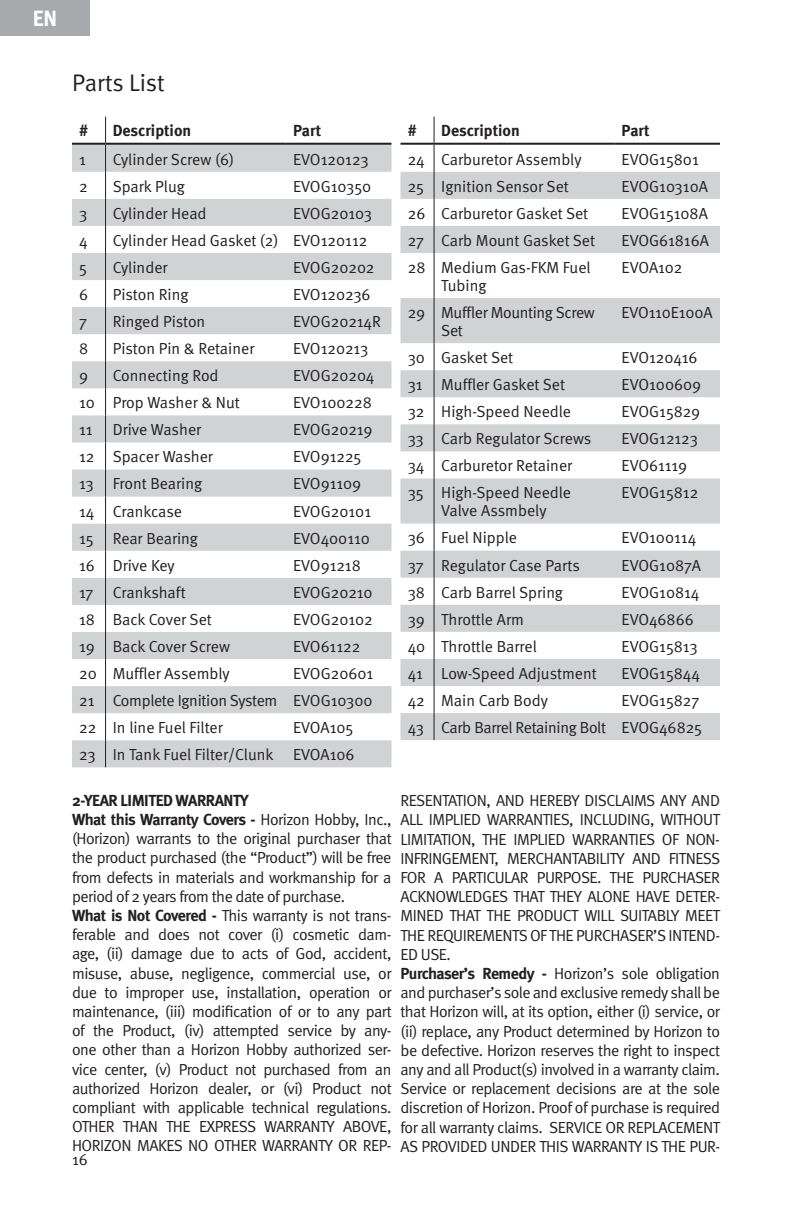
<style>
.page{position:relative;width:792px;height:1224px;background:#fff}
.page>*{position:absolute;margin:0;border:0;box-sizing:border-box;transform-origin:0 0}
.t1{font:24px "Meta Normal";color:#231f20}
.t2{font:700 22px "Meta";color:#fff}
.t3{font:16px/19.2px "Meta Normal";letter-spacing:-.03em;color:#231f20}
.t4{font:16px/18px "Meta Normal";color:#231f20;text-align:right}
.t5{font:16px "Meta Normal";letter-spacing:-.005em;color:#231f20}
.t6{font:700 16px/19.2px "Meta";letter-spacing:-.03em;color:#231f20}
.t7{font:700 16px "Meta";color:#231f20}
.t8{font:16px "Meta Normal";letter-spacing:-.01em;color:#231f20}
.s1{font-family:"Meta Normal";font-weight:400}
.s2{font-family:"Meta";font-weight:700}
</style>
<div class="page">
<div style="left:0;top:0;width:90px;height:36px;background:#a8a9ad"></div>
<svg style="left:72px;top:145px;width:320px;height:622px;fill:#d1d2d4"></svg>
<svg style="left:105px;top:117px;width:1px;height:650px"></svg>
<hr style="left:72px;top:143px;width:34px;height:2px;background:#231f20">
<hr style="left:106px;top:143px;width:180px;height:2px;background:#231f20">
<hr style="left:286px;top:143px;width:106px;height:2px;background:#231f20">
<svg style="left:400px;top:172px;width:320px;height:568px;fill:#d1d2d4"></svg>
<svg style="left:434px;top:117px;width:1px;height:136px"></svg>
<hr style="left:434px;top:253px;width:1px;height:45px;background:#231f20">
<hr style="left:434px;top:298px;width:1px;height:45px;background:#231f20">
<svg style="left:434px;top:343px;width:1px;height:136px"></svg>
<hr style="left:434px;top:479px;width:1px;height:45px;background:#231f20">
<svg style="left:434px;top:524px;width:1px;height:216px"></svg>
<hr style="left:400px;top:143px;width:34px;height:2px;background:#231f20">
<hr style="left:434px;top:143px;width:180px;height:2px;background:#231f20">
<hr style="left:614px;top:143px;width:106px;height:2px;background:#231f20">
<h2 class="t2" style="left:33px;top:5px;width:26px">EN</h2>
<h1 class="t1" style="left:72px;top:69px;width:94px">Parts List</h1>
<p class="t6" style="left:79px;top:121px;width:10px">#</p>
<p class="t7" style="left:113px;top:121px;width:80px">Description</p>
<p class="t6" style="left:293px;top:121px;width:30px">Part</p>
<p class="t3" style="left:79px;top:149px;width:8px">1</p>
<p class="t4" style="left:113px;top:150px;width:123px">Cylinder Screw (6)</p>
<p class="t4" style="left:293px;top:150px;width:77px">EVO120123</p>
<p class="t3" style="left:79px;top:176px;width:10px">2</p>
<p class="t4" style="left:113px;top:177px;width:74px">Spark Plug</p>
<p class="t4" style="left:293px;top:177px;width:80px">EVOG10350</p>
<p class="t3" style="left:79px;top:203px;width:10px">3</p>
<p class="t4" style="left:113px;top:204px;width:95px">Cylinder Head</p>
<p class="t4" style="left:293px;top:204px;width:81px">EVOG20103</p>
<p class="t3" style="left:79px;top:230px;width:10px">4</p>
<p class="t4" style="left:113px;top:231px;width:256px">Cylinder Head Gasket (2) EVO120112</p>
<p class="t3" style="left:79px;top:258px;width:9px">5</p>
<p class="t4" style="left:113px;top:258px;width:56px">Cylinder</p>
<p class="t4" style="left:293px;top:258px;width:83px">EVOG20202</p>
<p class="t3" style="left:79px;top:285px;width:11px">6</p>
<p class="t4" style="left:113px;top:285px;width:77px">Piston Ring</p>
<p class="t4" style="left:293px;top:285px;width:79px">EVO120236</p>
<p class="t3" style="left:79px;top:312px;width:9px">7</p>
<p class="t4" style="left:113px;top:312px;width:94px">Ringed Piston</p>
<p class="t4" style="left:293px;top:312px;width:89px">EVOG20214R</p>
<p class="t3" style="left:79px;top:339px;width:11px">8</p>
<p class="t4" style="left:113px;top:339px;width:143px">Piston Pin &amp; Retainer</p>
<p class="t5" style="left:293px;top:339px;width:77px">EVO120213</p>
<p class="t3" style="left:79px;top:366px;width:11px">9</p>
<p class="t4" style="left:113px;top:366px;width:107px">Connecting Rod</p>
<p class="t4" style="left:293px;top:366px;width:83px">EVOG20204</p>
<p class="t4" style="left:79px;top:394px;width:162px">10 Prop Washer &amp; Nut</p>
<p class="t4" style="left:293px;top:394px;width:80px">EVO100228</p>
<p class="t3" style="left:79px;top:420px;width:15px">11</p>
<p class="t4" style="left:113px;top:421px;width:90px">Drive Washer</p>
<p class="t5" style="left:293px;top:421px;width:81px">EVOG20219</p>
<p class="t4" style="left:79px;top:448px;width:135px">12 Spacer Washer</p>
<p class="t4" style="left:293px;top:448px;width:70px">EVO91225</p>
<p class="t4" style="left:79px;top:475px;width:124px">13 Front Bearing</p>
<p class="t4" style="left:293px;top:475px;width:70px">EVO91109</p>
<p class="t8" style="left:79px;top:502px;width:104px">14 Crankcase</p>
<p class="t4" style="left:293px;top:502px;width:80px">EVOG20101</p>
<p class="t5" style="left:79px;top:529px;width:120px">15 Rear Bearing</p>
<p class="t4" style="left:293px;top:529px;width:79px">EVO400110</p>
<p class="t4" style="left:79px;top:556px;width:97px">16 Drive Key</p>
<p class="t4" style="left:293px;top:556px;width:69px">EVO91218</p>
<p class="t5" style="left:79px;top:583px;width:108px">17 Crankshaft</p>
<p class="t4" style="left:293px;top:583px;width:81px">EVOG20210</p>
<p class="t5" style="left:79px;top:610px;width:134px">18 Back Cover Set</p>
<p class="t4" style="left:293px;top:610px;width:81px">EVOG20102</p>
<p class="t5" style="left:79px;top:637px;width:152px">19 Back Cover Screw</p>
<p class="t4" style="left:293px;top:637px;width:69px">EVO61122</p>
<p class="t4" style="left:79px;top:664px;width:152px">20 Muffler Assembly</p>
<p class="t3" style="left:79px;top:660px;width:296px;line-height:27px;text-align:justify;text-indent:214px">EVOG20601<br>21 Complete Ignition System EVOG10300<br>22 In line Fuel Filter</p>
<p class="t4" style="left:79px;top:714px;width:277px;line-height:27px">EVOA105<br>23 In Tank Fuel Filter/Clunk EVOA106</p>
<p class="t6" style="left:408px;top:121px;width:10px">#</p>
<p class="t7" style="left:441px;top:121px;width:80px">Description</p>
<p class="t6" style="left:622px;top:121px;width:30px">Part</p>
<p class="t4" style="left:408px;top:150px;width:175px">24 Carburetor Assembly</p>
<p class="t4" style="left:622px;top:150px;width:79px">EVOG15801</p>
<p class="t4" style="left:408px;top:177px;width:163px">25 Ignition Sensor Set</p>
<p class="t4" style="left:622px;top:177px;width:88px">EVOG10310A</p>
<p class="t4" style="left:408px;top:204px;width:182px">26 Carburetor Gasket Set</p>
<p class="t4" style="left:622px;top:204px;width:88px">EVOG15108A</p>
<p class="t4" style="left:408px;top:231px;width:189px">27 Carb Mount Gasket Set</p>
<p class="t4" style="left:622px;top:231px;width:89px">EVOG61816A</p>
<p class="t4" style="left:441px;top:258px;width:151px;text-align:left;text-indent:-34px">28 Medium Gas-FKM Fuel<br>Tubing</p>
<p class="t5" style="left:622px;top:258px;width:63px">EVOA102</p>
<p class="t3" style="left:441px;top:303px;width:155px;line-height:18px;text-indent:-34px">29 Muffler Mounting Screw<br>Set</p>
<p class="t8" style="left:622px;top:303px;width:92px">EVO110E100A</p>
<p class="t4" style="left:408px;top:348px;width:107px">30 Gasket Set</p>
<p class="t4" style="left:622px;top:348px;width:78px">EVO120416</p>
<p class="t4" style="left:408px;top:375px;width:159px">31 Muffler Gasket Set</p>
<p class="t4" style="left:622px;top:375px;width:81px">EVO100609</p>
<p class="t4" style="left:408px;top:402px;width:165px">32 High-Speed Needle</p>
<p class="t4" style="left:622px;top:402px;width:80px">EVOG15829</p>
<p class="t5" style="left:408px;top:429px;width:185px">33 Carb Regulator Screws</p>
<p class="t4" style="left:622px;top:430px;width:78px">EVOG12123</p>
<p class="t4" style="left:408px;top:457px;width:166px">34 Carburetor Retainer</p>
<p class="t4" style="left:622px;top:457px;width:67px">EVO61119</p>
<p class="t4" style="left:408px;top:484px;width:165px;text-align:center">35 High-Speed Needle<br>Valve Assmbely</p>
<p class="t4" style="left:622px;top:484px;width:78px">EVOG15812</p>
<p class="t4" style="left:408px;top:529px;width:111px">36 Fuel Nipple</p>
<p class="t4" style="left:622px;top:529px;width:76px">EVO100114</p>
<p class="t4" style="left:408px;top:556px;width:174px">37 Regulator Case Parts</p>
<p class="t4" style="left:622px;top:556px;width:81px">EVOG1087A</p>
<p class="t4" style="left:408px;top:583px;width:157px">38 Carb Barrel Spring</p>
<p class="t4" style="left:622px;top:583px;width:80px">EVOG10814</p>
<p class="t4" style="left:408px;top:610px;width:118px">39 Throttle Arm</p>
<p class="t4" style="left:622px;top:610px;width:74px">EVO46866</p>
<p class="t4" style="left:408px;top:637px;width:131px">40 Throttle Barrel</p>
<p class="t4" style="left:622px;top:637px;width:78px">EVOG15813</p>
<p class="t4" style="left:408px;top:664px;width:191px">41 Low-Speed Adjustment</p>
<p class="t4" style="left:622px;top:664px;width:80px">EVOG15844</p>
<p class="t4" style="left:408px;top:691px;width:142px">42 Main Carb Body</p>
<p class="t3" style="left:408px;top:687px;width:296px;line-height:27px;text-align:right">EVOG15827<br>43 Carb Barrel Retaining Bolt EVOG46825</p>
<p class="t6" style="left:72px;top:791px;width:321px">2-YEAR LIMITED WARRANTY<br>What this Warranty Covers - <span class="s1">Horizon Hobby, Inc.,</span></p>
<p class="t3" style="left:72px;top:829px;width:321px">(Horizon) warrants to the original purchaser that the product purchased (the “Product”) will be free from defects in materials and workmanship for a period of 2 years from the date of purchase.<br><span class="s2">What is Not Covered -</span> This warranty is not trans&shy;ferable and does not cover (i) cosmetic dam&shy;age, (ii) damage due to acts of God, accident, misuse, abuse, negligence, commercial use, or due to improper use, installation, operation or maintenance, (iii) modification of or to any part of the Product, (iv) attempted service by any&shy;one other than a Horizon Hobby authorized ser&shy;vice center, (v) Product not purchased from an authorized Horizon dealer, or (vi) Product not compliant with applicable technical regulations.<br>OTHER THAN THE EXPRESS WARRANTY ABOVE, HORIZON MAKES NO OTHER WARRANTY OR REP-</p>
<p class="t3" style="left:72px;top:1150px;width:17px">16</p>
<p class="t3" style="left:400px;top:791px;width:321px">RESENTATION, AND HEREBY DISCLAIMS ANY AND ALL IMPLIED WARRANTIES, INCLUDING, WITHOUT LIMITATION, THE IMPLIED WARRANTIES OF NON-INFRINGEMENT, MERCHANTABILITY AND FITNESS FOR A PARTICULAR PURPOSE. THE PURCHASER ACKNOWLEDGES THAT THEY ALONE HAVE DETER-MINED THAT THE PRODUCT WILL SUITABLY MEET THE REQUIREMENTS OF THE PURCHASER’S INTEND-ED USE.<br><span class="s2">Purchaser’s Remedy -</span> Horizon’s sole obligation and purchaser’s sole and exclusive remedy shall be that Horizon will, at its option, either (i) service, or (ii) replace, any Product determined by Horizon to be defective. Horizon reserves the right to inspect any and all Product(s) involved in a warranty claim.<br>Service or replacement decisions are at the sole discretion of Horizon. Proof of purchase is required for all warranty claims. SERVICE OR REPLACEMENT AS PROVIDED UNDER THIS WARRANTY IS THE PUR-</p>
</div>
